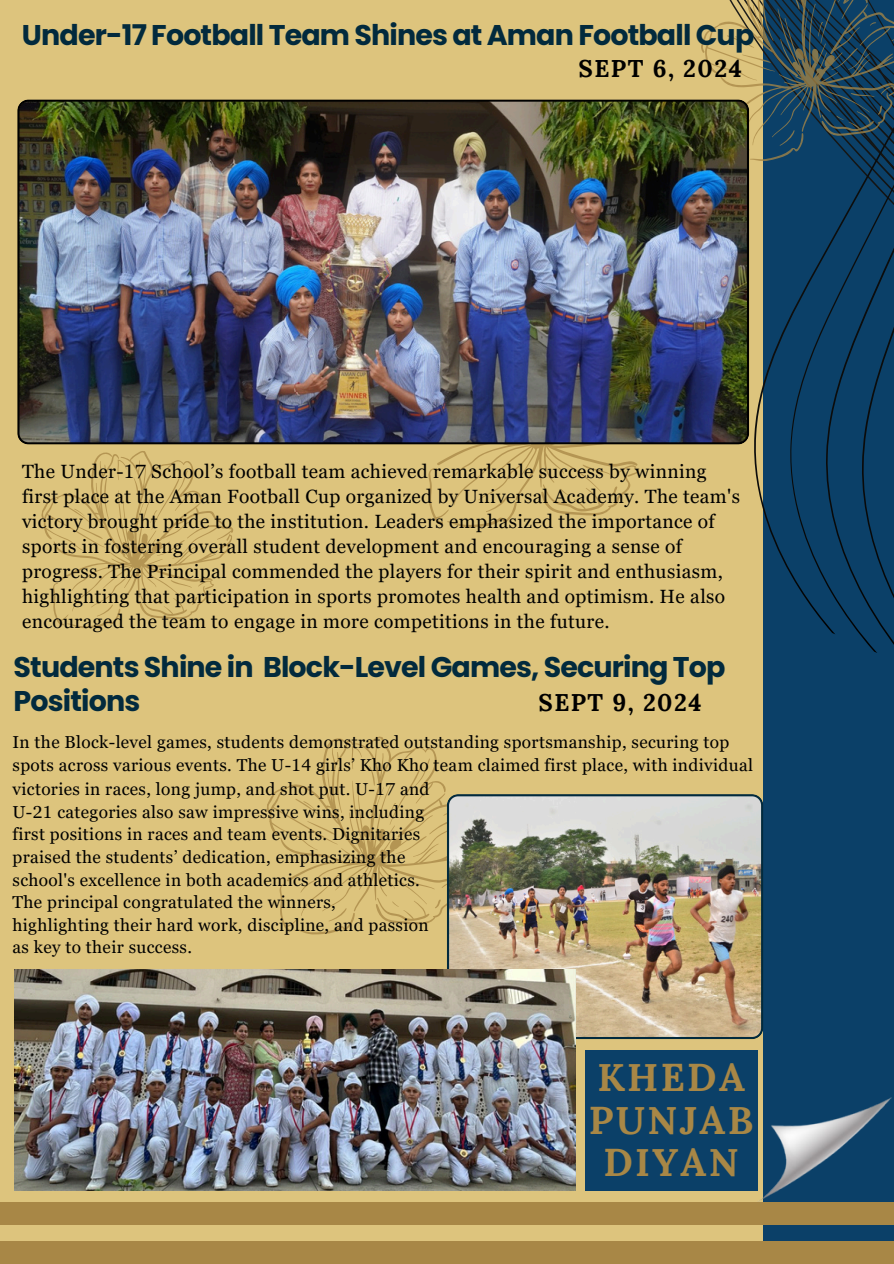
<style>
.page{position:relative;width:894px;height:1264px;background:#fff}
.page>*{position:absolute;margin:0;border:0;box-sizing:border-box;transform-origin:0 0}
.t1{font:700 38.7px/42.3px "Lora";letter-spacing:.06em;color:#a88746;text-align:center}
.t2{font:700 28.5px/33.8px "Poppins";letter-spacing:-.03em;color:#022a3d}
.t3{font:700 24.15px "Lora";letter-spacing:.06em;color:#000}
.t4{font:700 24px "Lora";letter-spacing:.06em;color:#000}
.t5{font:19.2px/24.9px "Georgia Pro";letter-spacing:.02em;color:#000}
.t6{font:17.25px/22.5px "Georgia Pro";letter-spacing:.02em;color:#000}
</style>
<div class="page">
<div style="left:0;top:0;width:893px;height:1263px;background:#ddc47d"></div>
<div style="left:763px;top:0;width:130px;height:1263px;background:#0b4068"></div>
<div style="left:584px;top:1050px;width:173px;height:140px;background:#0b4068"></div>
<img style="left:744px;top:1069px;width:148px;height:132px">
<div style="left:0;top:1240px;width:893px;height:23px;background:#a88746"></div>
<div style="left:0;top:1201px;width:893px;height:23px;background:#a88746"></div>
<svg style="left:388px;top:444px;width:98px;height:84px"></svg>
<svg style="left:486px;top:162px;width:407px;height:472px;fill:#0b4068"></svg>
<svg style="left:701px;top:0;width:192px;height:162px"></svg>
<svg style="left:267px;top:736px;width:179px;height:199px"></svg>
<svg style="left:26px;top:444px;width:219px;height:184px"></svg>
<img style="left:17px;top:99px;width:731px;height:345px">
<img style="left:446px;top:794px;width:317px;height:245px">
<img style="left:14px;top:969px;width:561px;height:221px">
<h2 class="t2" style="left:22px;top:18px;width:733px">Under-17 Football Team Shines at Aman Football Cup</h2>
<p class="t3" style="left:578px;top:53px;width:165px">SEPT 6, 2024</p>
<p class="t5" style="left:22px;top:459px;width:719px">The Under-17 School’s football team achieved remarkable success by winning first place at the Aman Football Cup organized by Universal Academy. The team's victory brought pride to the institution. Leaders emphasized the importance of sports in fostering overall student development and encouraging a sense of progress. The Principal commended the players for their spirit and enthusiasm, highlighting that participation in sports promotes health and optimism. He also encouraged the team to engage in more competitions in the future.</p>
<h2 class="t2" style="left:14px;top:650px;width:713px">Students Shine in Block-Level Games, Securing Top<br>Positions</h2>
<h4 class="t4" style="left:538px;top:686px;width:164px">SEPT 9, 2024</h4>
<p class="t6" style="left:13px;top:731px;width:741px">In the Block-level games, students demonstrated outstanding sportsmanship, securing top spots across various events. The U-14 girls’ Kho Kho team claimed first place, with individual</p>
<p class="t6" style="left:13px;top:778px;width:418px">victories in races, long jump, and shot put. U-17 and U-21 categories also saw impressive wins, including first positions in races and team events. Dignitaries praised the students’ dedication, emphasizing the school's excellence in both academics and athletics.<br>The principal congratulated the winners, highlighting their hard work, discipline, and passion as key to their success.</p>
<p class="t1" style="left:588px;top:1056px;width:166px">KHEDA<br>PUNJAB<br>DIYAN</p>
</div>
